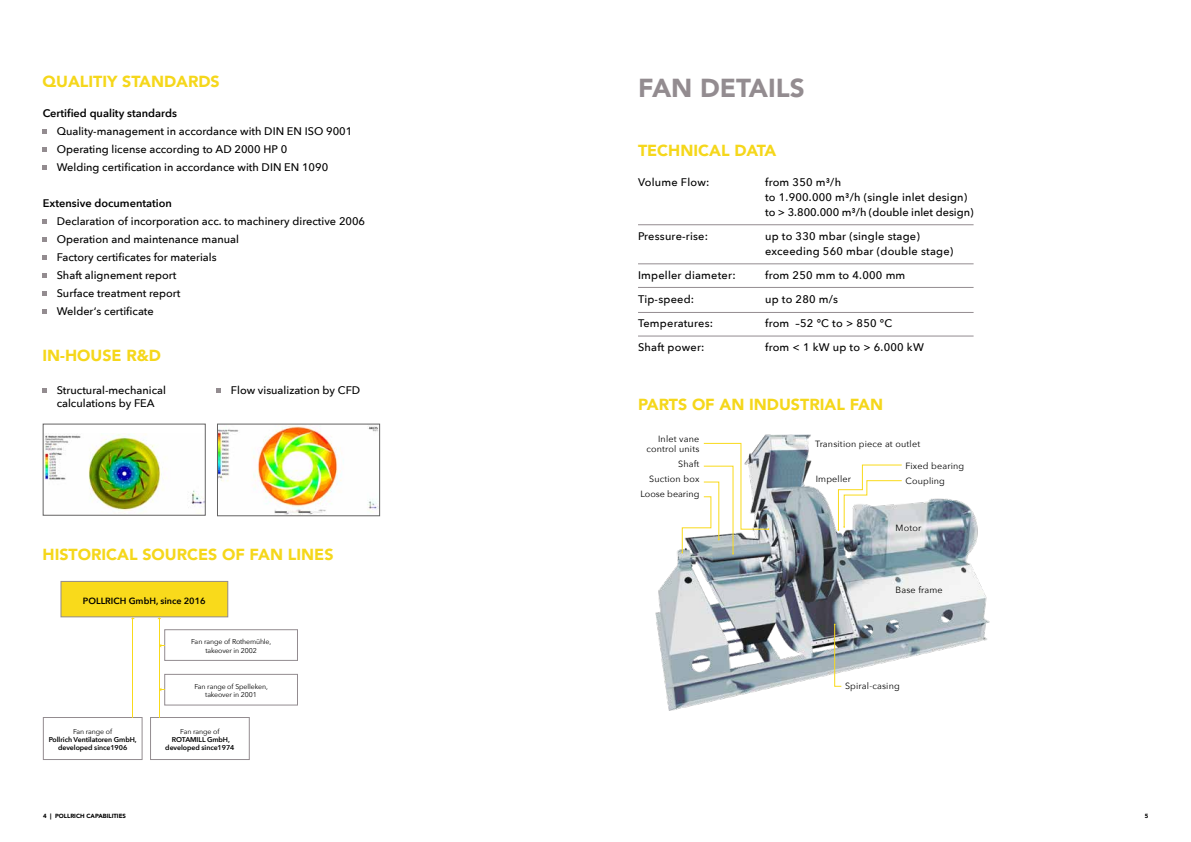
<style>
.page{position:relative;width:1191px;height:842px;background:#fff}
.page>*{position:absolute;margin:0;border:0;box-sizing:border-box;transform-origin:0 0}
.t1{font:900 26px "Avenir";color:#938c90}
.t2{font:900 16px "Avenir";color:#f5d71b}
.t3{font:500 11px/18px "Avenir Next";color:#000}
.t4{font:500 11px/15px "Avenir Next";letter-spacing:.02em;color:#000}
.t5{font:600 11px "Avenir Next";color:#000}
.t6{font:9px/15px "Avenir Next";letter-spacing:.02em;color:#000;text-align:right}
.t7{font:600 9px "Avenir Next";color:#000}
.t8{font:7px/8.4px "Avenir Next";letter-spacing:-.01em;color:#000;text-align:center}
.t9{font:600 7px/8.4px "Avenir Next";letter-spacing:-.01em;color:#000;text-align:center}
.t10{font:900 6px "Avenir";color:#000}
</style>
<div class="page">
<svg style="left:43px;top:129px;width:4px;height:4px"></svg>
<svg style="left:43px;top:147px;width:4px;height:4px"></svg>
<svg style="left:43px;top:165px;width:4px;height:4px"></svg>
<svg style="left:43px;top:219px;width:4px;height:4px"></svg>
<svg style="left:43px;top:237px;width:4px;height:4px"></svg>
<svg style="left:43px;top:255px;width:4px;height:4px"></svg>
<svg style="left:43px;top:273px;width:4px;height:4px"></svg>
<svg style="left:43px;top:291px;width:4px;height:4px"></svg>
<svg style="left:43px;top:309px;width:4px;height:4px"></svg>
<svg style="left:43px;top:388px;width:4px;height:5px"></svg>
<svg style="left:217px;top:388px;width:4px;height:5px"></svg>
<img style="left:219px;top:426px;width:159px;height:88px">
<div style="left:217px;top:424px;width:163px;height:92px;border:1px solid #646363"></div>
<img style="left:45px;top:433px;width:158px;height:79px">
<hr style="left:638px;top:224px;width:335px;height:1px;background:#938c90">
<hr style="left:638px;top:264px;width:335px;height:1px;background:#938c90">
<hr style="left:638px;top:287px;width:335px;height:1px;background:#938c90">
<hr style="left:638px;top:312px;width:335px;height:1px;background:#938c90">
<hr style="left:638px;top:336px;width:335px;height:1px;background:#938c90">
<img style="left:655px;top:434px;width:335px;height:277px">
<svg style="left:837px;top:465px;width:65px;height:66px"></svg>
<svg style="left:834px;top:624px;width:7px;height:63px"></svg>
<svg style="left:681px;top:443px;width:88px;height:112px"></svg>
<div style="left:61px;top:581px;width:167px;height:36px;background:#f9da1b"></div>
<div style="left:61px;top:581px;width:167px;height:36px;border:1px solid #938c90"></div>
<div style="left:43px;top:717px;width:99px;height:43px;border:1px solid #938c90"></div>
<div style="left:150px;top:717px;width:99px;height:43px;border:1px solid #938c90"></div>
<div style="left:164px;top:674px;width:134px;height:31px;border:1px solid #938c90"></div>
<div style="left:164px;top:629px;width:134px;height:32px;border:1px solid #938c90"></div>
<hr style="left:133px;top:618px;width:1px;height:99px;background:#f9da1b">
<hr style="left:159px;top:618px;width:1px;height:99px;background:#f9da1b">
<h2 class="t2" style="left:43px;top:68px;width:179px">QUALITIY STANDARDS</h2>
<p class="t5" style="left:43px;top:103px;width:136px">Certified quality standards</p>
<p class="t3" style="left:57px;top:121px;width:297px">Quality-management in accordance with DIN EN ISO 9001<br>Operating license according to AD 2000 HP 0<br>Welding certification in accordance with DIN EN 1090</p>
<p class="t5" style="left:43px;top:193px;width:131px">Extensive documentation</p>
<p class="t3" style="left:57px;top:211px;width:310px">Declaration of incorporation acc. to machinery directive 2006<br>Operation and maintenance manual<br>Factory certificates for materials<br>Shaft alignement report<br>Surface treatment report<br>Welder‘s certificate</p>
<h2 class="t2" style="left:43px;top:342px;width:120px">IN-HOUSE R&amp;D</h2>
<p class="t3" style="left:57px;top:383px;width:111px;line-height:13px">Structural-mechanical calculations by FEA</p>
<p class="t3" style="left:231px;top:381px;width:131px">Flow visualization by CFD</p>
<h2 class="t2" style="left:43px;top:541px;width:292px">HISTORICAL SOURCES OF FAN LINES</h2>
<p class="t7" style="left:83px;top:593px;width:124px">POLLRICH GmbH, since 2016</p>
<p class="t8" style="left:191px;top:637px;width:82px">Fan range of Rothemühle, takeover in 2002</p>
<p class="t8" style="left:73px;top:727px;width:41px">Fan range of</p>
<p class="t9" style="left:49px;top:735px;width:89px">Pollrich Ventilatoren GmbH, developed since1906</p>
<p class="t8" style="left:194px;top:682px;width:75px">Fan range of Spelleken, takeover in 2001</p>
<p class="t8" style="left:180px;top:727px;width:41px">Fan range of</p>
<p class="t9" style="left:165px;top:735px;width:71px">ROTAMILL GmbH, developed since1974</p>
<h1 class="t1" style="left:638px;top:66px;width:168px">FAN DETAILS</h1>
<h2 class="t2" style="left:638px;top:137px;width:140px">TECHNICAL DATA</h2>
<p class="t4" style="left:638px;top:175px;width:73px">Volume Flow:</p>
<p class="t4" style="left:765px;top:175px;width:210px">from 350 m³/h<br>to 1.900.000 m³/h (single inlet design) to &gt; 3.800.000 m³/h (double inlet design)</p>
<p class="t4" style="left:638px;top:229px;width:72px">Pressure-rise:</p>
<p class="t4" style="left:765px;top:229px;width:190px">up to 330 mbar (single stage) exceeding 560 mbar (double stage)</p>
<p class="t4" style="left:638px;top:268px;width:99px">Impeller diameter:</p>
<p class="t4" style="left:765px;top:268px;width:142px">from 250 mm to 4.000 mm</p>
<p class="t4" style="left:638px;top:292px;width:58px">Tip-speed:</p>
<p class="t3" style="left:765px;top:290px;width:75px">up to 280 m/s</p>
<p class="t4" style="left:638px;top:316px;width:77px">Temperatures:</p>
<p class="t4" style="left:765px;top:316px;width:129px">from –52 °C to &gt; 850 °C</p>
<p class="t4" style="left:638px;top:340px;width:68px">Shaft power:</p>
<p class="t4" style="left:765px;top:340px;width:160px">from &lt; 1 kW up to &gt; 6.000 kW</p>
<h2 class="t2" style="left:638px;top:391px;width:247px">PARTS OF AN INDUSTRIAL FAN</h2>
<p class="t6" style="left:646px;top:433px;width:54px;line-height:10px">Inlet vane control units</p>
<p class="t6" style="left:640px;top:456px;width:60px">Shaft<br>Suction box<br>Loose bearing</p>
<p class="t6" style="left:815px;top:436px;width:106px">Transition piece at outlet</p>
<p class="t6" style="left:815px;top:471px;width:37px">Impeller</p>
<p class="t6" style="left:905px;top:458px;width:60px;text-align:left">Fixed bearing<br>Coupling</p>
<p class="t6" style="left:895px;top:520px;width:27px">Motor</p>
<p class="t6" style="left:895px;top:582px;width:49px">Base frame</p>
<p class="t6" style="left:845px;top:678px;width:56px">Spiral-casing</p>
<p class="t10" style="left:43px;top:811px;width:84px">4 | POLLRICH CAPABILITIES</p>
<p class="t10" style="left:1144px;top:811px;width:5px">5</p>
</div>
